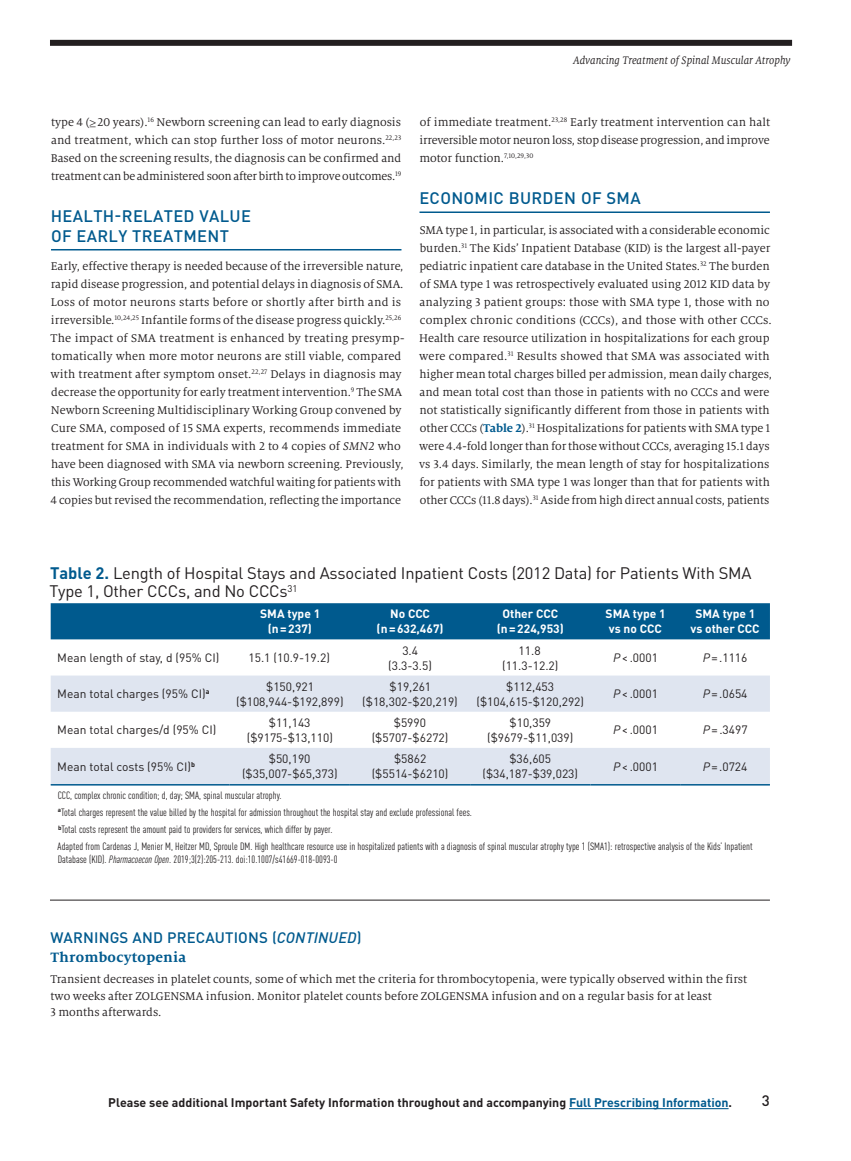
<style>
.page{position:relative;width:851px;height:1161px;background:#fff}
.page>*{position:absolute;margin:0;border:0;box-sizing:border-box;transform-origin:0 0}
.t1{font:16.5px/18px "DINOT";letter-spacing:-.01em;color:#231f20}
.t2{font:500 16.5px/19.5px "DINOT";letter-spacing:.02em;color:#005a8e}
.t3{font:500 15px "DINOT";letter-spacing:.01em;color:#005a8e}
.t4{font:700 15px "Milo Serif OT";letter-spacing:.02em;color:#005a8e}
.t5{font:500 15px "DINOT";color:#231f20}
.t6{font:12.3px/18px "Milo Serif OT";color:#231f20}
.t7{font:700 12.3px "DINOT";color:#231f20}
.t8{font:12px/15px "DINOT";color:#231f20;text-align:center}
.t9{font:700 12px/15px "DINOT";color:#fff;text-align:center}
.t10{font:italic 12px "Milo Serif OT";color:#231f20;scale:.9 1}
.t11{font:condensed 10.5px/17.1px "DINOT";color:#231f20}
.s1{font-style:italic}
.s2{font-weight:700;color:#005a8e}
.s3{color:#005a8e}
</style>
<div class="page">
<div style="left:50px;top:40px;width:742px;height:6px;background:#231f20"></div>
<hr style="left:50px;top:900px;width:720px;height:1px;background:#231f20">
<hr style="left:51px;top:249px;width:350px;height:1px;background:#005a8e">
<hr style="left:419px;top:212px;width:351px;height:1px;background:#005a8e">
<div style="left:51px;top:603px;width:719px;height:36px;background:#005a8e"></div>
<svg style="left:51px;top:676px;width:719px;height:108px;fill:#dfe5f0"></svg>
<hr style="left:51px;top:784px;width:179px;height:2px;background:#005a8e">
<hr style="left:230px;top:784px;width:120px;height:2px;background:#005a8e">
<hr style="left:350px;top:784px;width:120px;height:2px;background:#005a8e">
<hr style="left:470px;top:784px;width:120px;height:2px;background:#005a8e">
<hr style="left:590px;top:784px;width:90px;height:2px;background:#005a8e">
<hr style="left:680px;top:784px;width:90px;height:2px;background:#005a8e">
<hr style="left:569px;top:1108px;width:159px;height:1px;background:#005a8e">
<p class="t10" style="left:573px;top:54px;width:243px">Advancing Treatment of Spinal Muscular Atrophy</p>
<p class="t6" style="left:51px;top:113px;width:352px;text-align:justify">type 4 (≥20 years).<sup>16</sup> Newborn screening can lead to early diagnosis and treatment, which can stop further loss of motor neurons.<sup>22,23<br></sup>Based on the screening results, the diagnosis can be confirmed and treatment can be administered soon after birth to improve outcomes.<sup>19</sup></p>
<h1 class="t2" style="left:51px;top:206px;width:201px">HEALTH-RELATED VALUE<br>OF EARLY TREATMENT</h1>
<p class="t6" style="left:50px;top:257px;width:355px">Early, effective therapy is needed because of the irreversible nature, rapid disease progression, and potential delays in diagnosis of SMA.<br>Loss of motor neurons starts before or shortly after birth and is irreversible.<sup>10,24,25</sup> Infantile forms of the disease progress quickly.<sup>25,26<br></sup>The impact of SMA treatment is enhanced by treating presymp&shy;tomatically when more motor neurons are still viable, compared with treatment after symptom onset.<sup>22,27</sup> Delays in diagnosis may decrease the opportunity for early treatment intervention.<sup>9</sup> The SMA Newborn Screening Multidisciplinary Working Group convened by Cure SMA, composed of 15 SMA experts, recommends immediate treatment for SMA in individuals with 2 to 4 copies of <span class="s1">SMN2</span> who have been diagnosed with SMA via newborn screening. Previously, this Working Group recommended watchful waiting for patients with 4 copies but revised the recommendation, reflecting the importance</p>
<p class="t6" style="left:419px;top:113px;width:352px;text-align:justify">of immediate treatment.<sup>23,28</sup> Early treatment intervention can halt irreversible motor neuron loss, stop disease progression, and improve motor function.<sup>7,10,29,30</sup></p>
<h1 class="t2" style="left:419px;top:188px;width:223px">ECONOMIC BURDEN OF SMA</h1>
<p class="t6" style="left:419px;top:221px;width:354px">SMA type 1, in particular, is associated with a considerable economic burden.<sup>31</sup> The Kids’ Inpatient Database (KID) is the largest all-payer pediatric inpatient care database in the United States.<sup>32</sup> The burden of SMA type 1 was retrospectively evaluated using 2012 KID data by analyzing 3 patient groups: those with SMA type 1, those with no complex chronic conditions (CCCs), and those with other CCCs.<br>Health care resource utilization in hospitalizations for each group were compared.<sup>31</sup> Results showed that SMA was associated with higher mean total charges billed per admission, mean daily charges, and mean total cost than those in patients with no CCCs and were not statistically significantly different from those in patients with other CCCs (<span class="s2">Table 2</span>).<sup>31</sup> Hospitalizations for patients with SMA type 1 were 4.4-fold longer than for those without CCCs, averaging 15.1 days vs 3.4 days. Similarly, the mean length of stay for hospitalizations for patients with SMA type 1 was longer than that for patients with other CCCs (11.8 days).<sup>31</sup> Aside from high direct annual costs, patients</p>
<h1 class="t1" style="left:49px;top:564px;width:703px"><span class="s2">Table 2.</span> Length of Hospital Stays and Associated Inpatient Costs (2012 Data) for Patients With SMA<br>Type 1, Other CCCs, and No CCCs<sup>31</sup></h1>
<p class="t9" style="left:260px;top:606px;width:62px">SMA type 1 (n=237)</p>
<p class="t9" style="left:376px;top:606px;width:68px">No CCC (n=632,467)</p>
<p class="t9" style="left:497px;top:606px;width:68px">Other CCC (n=224,953)</p>
<p class="t9" style="left:605px;top:606px;width:62px;text-align:left">SMA type 1 vs no CCC</p>
<p class="t9" style="left:690px;top:606px;width:71px">SMA type 1 vs other CCC</p>
<p class="t8" style="left:57px;top:650px;width:164px">Mean length of stay, d (95% CI)</p>
<p class="t8" style="left:248px;top:650px;width:83px">15.1 (10.9-19.2)</p>
<p class="t8" style="left:388px;top:643px;width:45px">3.4 (3.3-3.5)</p>
<p class="t8" style="left:502px;top:643px;width:58px">11.8 (11.3-12.2)</p>
<p class="t8" style="left:613px;top:650px;width:46px"><span class="s1">P</span>&lt;.0001</p>
<p class="t8" style="left:702px;top:650px;width:46px"><span class="s1">P</span>=.1116</p>
<p class="t8" style="left:57px;top:686px;width:154px">Mean total charges (95% CI)<sup>a</sup></p>
<p class="t8" style="left:236px;top:679px;width:109px">$150,921 ($108,944-$192,899)</p>
<p class="t8" style="left:362px;top:679px;width:97px">$19,261 ($18,302-$20,219)</p>
<p class="t8" style="left:476px;top:679px;width:109px">$112,453 ($104,615-$120,292)</p>
<p class="t8" style="left:613px;top:686px;width:46px"><span class="s1">P</span>&lt;.0001</p>
<p class="t8" style="left:702px;top:686px;width:46px"><span class="s1">P</span>=.0654</p>
<p class="t8" style="left:57px;top:722px;width:161px">Mean total charges/d (95% CI)</p>
<p class="t8" style="left:247px;top:715px;width:88px">$11,143 ($9175-$13,110)</p>
<p class="t8" style="left:372px;top:715px;width:78px">$5990 ($5707-$6272)</p>
<p class="t8" style="left:487px;top:715px;width:88px">$10,359 ($9679-$11,039)</p>
<p class="t8" style="left:613px;top:722px;width:46px"><span class="s1">P</span>&lt;.0001</p>
<p class="t8" style="left:702px;top:722px;width:46px"><span class="s1">P</span>=.3497</p>
<p class="t8" style="left:57px;top:759px;width:139px">Mean total costs (95% CI)<sup>b</sup></p>
<p class="t8" style="left:242px;top:751px;width:97px">$50,190 ($35,007-$65,373)</p>
<p class="t8" style="left:372px;top:751px;width:78px">$5862 ($5514-$6210)</p>
<p class="t8" style="left:482px;top:751px;width:97px">$36,605 ($34,187-$39,023)</p>
<p class="t8" style="left:613px;top:759px;width:46px"><span class="s1">P</span>&lt;.0001</p>
<p class="t8" style="left:702px;top:759px;width:46px"><span class="s1">P</span>=.0724</p>
<p class="t11" style="left:58px;top:787px;width:696px">CCC, complex chronic condition; d, day; SMA, spinal muscular atrophy.<br><sup>a</sup>Total charges represent the value billed by the hospital for admission throughout the hospital stay and exclude professional fees.<br><sup>b</sup>Total costs represent the amount paid to providers for services, which differ by payer.<br>Adapted from Cardenas J, Menier M, Heitzer MD, Sproule DM. High healthcare resource use in hospitalized patients with a diagnosis of spinal muscular atrophy type 1 (SMA1): retrospective analysis of the Kids’ Inpatient</p>
<p class="t11" style="left:58px;top:850px;width:281px">Database (KID). <span class="s1">Pharmacoecon Open</span>. 2019;3(2):205-213. doi:10.1007/s41669-018-0093-0</p>
<p class="t3" style="left:51px;top:928px;width:312px">WARNINGS AND PRECAUTIONS (<span class="s1">CONTINUED</span>)</p>
<p class="t4" style="left:50px;top:950px;width:137px">Thrombocytopenia</p>
<p class="t6" style="left:50px;top:972px;width:698px;line-height:16.5px">Transient decreases in platelet counts, some of which met the criteria for thrombocytopenia, were typically observed within the first two weeks after ZOLGENSMA infusion. Monitor platelet counts before ZOLGENSMA infusion and on a regular basis for at least<br>3 months afterwards.</p>
<p class="t7" style="left:108px;top:1095px;width:625px">Please see additional Important Safety Information throughout and accompanying <span class="s3">Full Prescribing Information</span>.</p>
<p class="t5" style="left:762px;top:1091px;width:9px">3</p>
</div>
